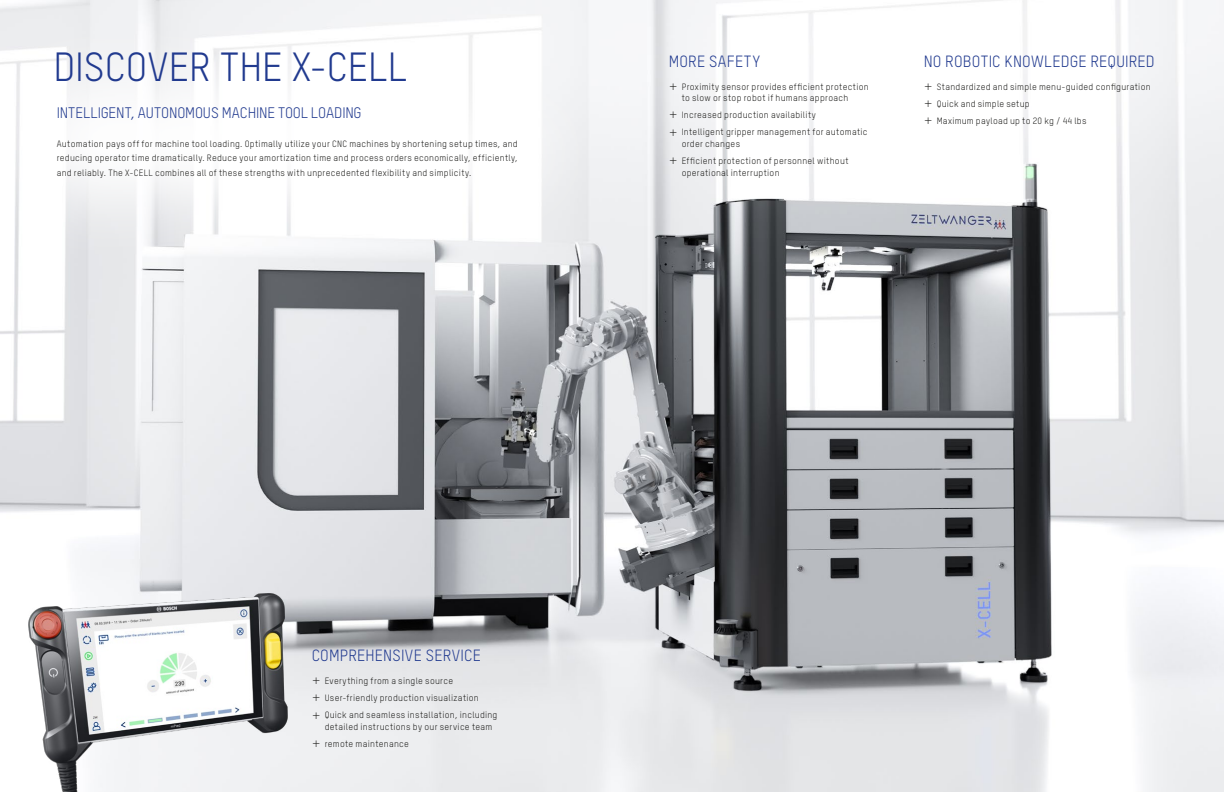
<style>
.page{position:relative;width:1224px;height:792px;background:#fff}
.page>*{position:absolute;margin:0;border:0;box-sizing:border-box;transform-origin:0 0}
.t1{font:40px "TSTARPRO";color:#213a8f}
.t2{font:16px "TSTARPRO";letter-spacing:.015em;color:#213a8f}
.t3{font:15px "TSTARPRO";letter-spacing:-.01em;color:#213a8f}
.t4{font:9px/17.2px "TSTARPRO";letter-spacing:.03em;color:#1d1d1b}
.s1{font-weight:300;font-size:16px}
</style>
<div class="page">
<img style="left:0;top:0;width:1224px;height:792px">
<img style="left:21px;top:589px;width:270px;height:203px">
<svg style="left:0;top:18px;width:603px;height:247px"></svg>
<h1 class="t1" style="left:53px;top:43px;width:355px">DISCOVER THE X-CELL</h1>
<h2 class="t2" style="left:924px;top:51px;width:233px">NO ROBOTIC KNOWLEDGE REQUIRED</h2>
<p class="t4" style="left:924px;top:78px;width:228px"><span class="s1">+</span> Standardized and simple menu-guided configuration <span class="s1">+</span> Quick and simple setup<br><span class="s1">+</span> Maximum payload up to 20 kg / 44 lbs</p>
<h2 class="t2" style="left:669px;top:51px;width:93px">MORE SAFETY</h2>
<p class="t4" style="left:682px;top:81px;width:189px;line-height:11.5px;text-indent:-13px"><span class="s1">+</span> Proximity sensor provides efficient protection to slow or stop robot if humans approach</p>
<p class="t4" style="left:669px;top:106px;width:200px"><span class="s1">+</span> Increased production availability<br><span class="s1">+</span> Intelligent gripper management for automatic</p>
<p class="t4" style="left:669px;top:135px;width:181px;text-indent:13px">order changes<br><span class="s1">+</span> Efficient protection of personnel without</p>
<p class="t4" style="left:682px;top:164px;width:99px">operational interruption</p>
<h3 class="t3" style="left:57px;top:103px;width:307px">INTELLIGENT, AUTONOMOUS MACHINE TOOL LOADING</h3>
<p class="t4" style="left:57px;top:136px;width:463px;line-height:14.5px;text-align:justify">Automation pays off for machine tool loading. Optimally utilize your CNC machines by shortening setup times, and reducing operator time dramatically. Reduce your amortization time and process orders economically, efficiently, and reliably. The X-CELL combines all of these strengths with unprecedented flexibility and simplicity.</p>
<h2 class="t2" style="left:312px;top:646px;width:171px">COMPREHENSIVE SERVICE</h2>
<p class="t4" style="left:312px;top:672px;width:187px"><span class="s1">+</span> Everything from a single source<br><span class="s1">+</span> User-friendly production visualization<br><span class="s1">+</span> Quick and seamless installation, including</p>
<p class="t4" style="left:312px;top:718px;width:182px;text-indent:13px">detailed instructions by our service team <span class="s1">+</span> remote maintenance</p>
</div>
